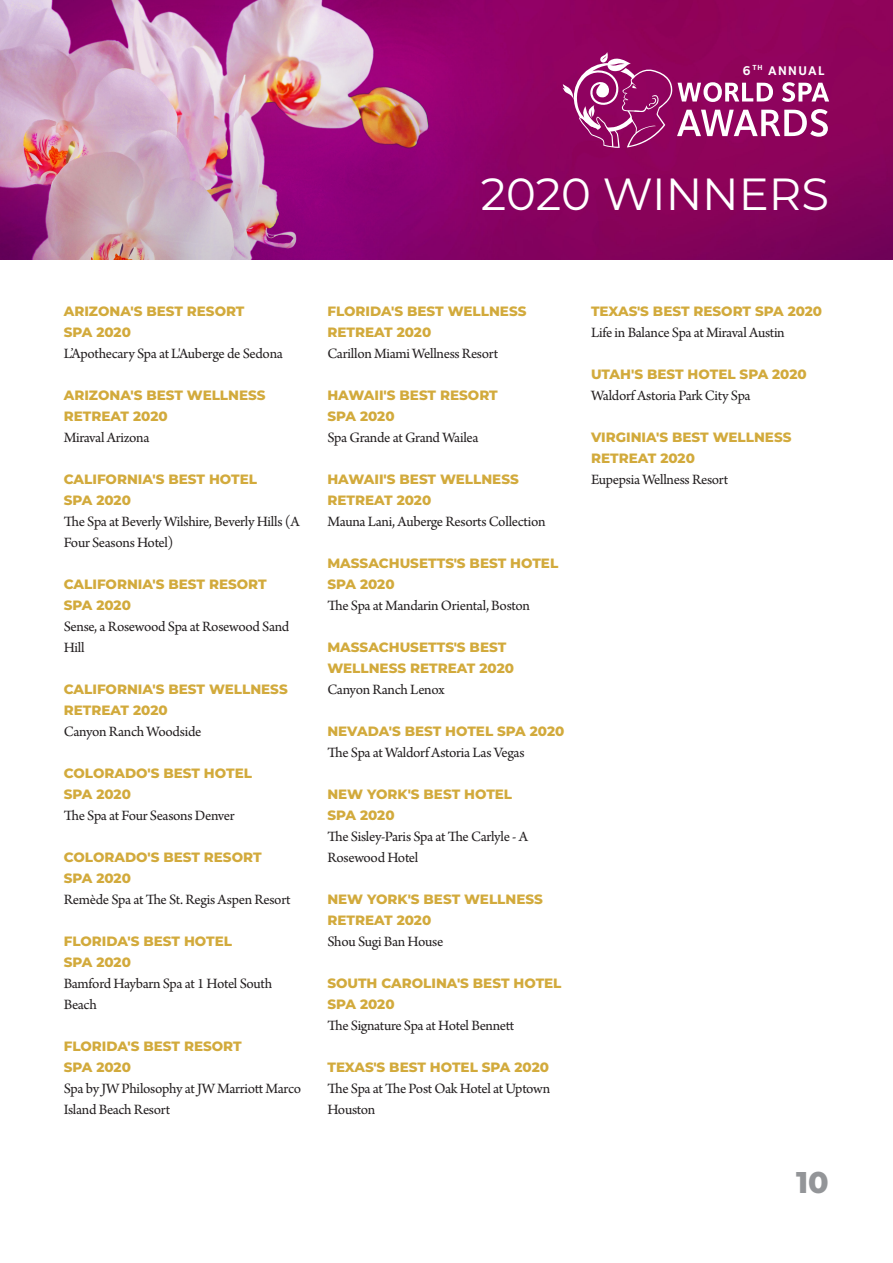
<style>
.page{position:relative;width:893px;height:1263px;background:#fff}
.page>*{position:absolute;margin:0;border:0;box-sizing:border-box;transform-origin:0 0}
.t1{font:45px "Montserrat";color:#fff}
.t2{font:800 30px "Montserrat";color:#939598}
.P1_-_NOMS{font:15px/21px "Arno Pro";letter-spacing:-.025em;color:#231f20}
.H2_-_NOMS{font:800 13.5px/21px "Montserrat";color:#d2aa3c}
.t3{font:700 13.05px "Foundry Sterling";letter-spacing:.11em;color:#fff}
</style>
<div class="page">
<img style="left:0;top:0;width:893px;height:259px">
<svg style="left:562px;top:52px;width:267px;height:96px;background:#a3307a"></svg>
<p class="t3" style="left:743px;top:62px;width:84px">6<sup>TH</sup> ANNUAL</p>
<h1 class="t1" style="left:481px;top:163px;width:350px">2020 WINNERS</h1>
<p class="H2_-_NOMS" style="left:64px;top:300px;width:182px">ARIZONA'S BEST RESORT<br>SPA 2020</p>
<p class="P1_-_NOMS" style="left:64px;top:344px;width:221px">L’Apothecary Spa at L'Auberge de Sedona</p>
<p class="H2_-_NOMS" style="left:64px;top:384px;width:203px">ARIZONA'S BEST WELLNESS<br>RETREAT 2020</p>
<p class="P1_-_NOMS" style="left:64px;top:428px;width:87px">Miraval Arizona</p>
<p class="H2_-_NOMS" style="left:64px;top:468px;width:195px">CALIFORNIA'S BEST HOTEL<br>SPA 2020</p>
<p class="P1_-_NOMS" style="left:64px;top:512px;width:237px">The Spa at Beverly Wilshire, Beverly Hills (A<br>Four Seasons Hotel)</p>
<p class="H2_-_NOMS" style="left:64px;top:573px;width:204px">CALIFORNIA'S BEST RESORT<br>SPA 2020</p>
<p class="P1_-_NOMS" style="left:64px;top:617px;width:227px">Sense, a Rosewood Spa at Rosewood Sand<br>Hill</p>
<p class="H2_-_NOMS" style="left:64px;top:678px;width:225px">CALIFORNIA'S BEST WELLNESS<br>RETREAT 2020</p>
<p class="P1_-_NOMS" style="left:64px;top:722px;width:139px">Canyon Ranch Woodside</p>
<p class="H2_-_NOMS" style="left:64px;top:762px;width:190px">COLORADO'S BEST HOTEL<br>SPA 2020</p>
<p class="P1_-_NOMS" style="left:64px;top:806px;width:172px">The Spa at Four Seasons Denver</p>
<p class="H2_-_NOMS" style="left:64px;top:846px;width:199px">COLORADO'S BEST RESORT<br>SPA 2020</p>
<p class="P1_-_NOMS" style="left:64px;top:890px;width:228px">Remède Spa at The St. Regis Aspen Resort</p>
<p class="H2_-_NOMS" style="left:64px;top:930px;width:170px">FLORIDA'S BEST HOTEL<br>SPA 2020</p>
<p class="P1_-_NOMS" style="left:64px;top:974px;width:210px">Bamford Haybarn Spa at 1 Hotel South<br>Beach</p>
<p class="H2_-_NOMS" style="left:64px;top:1035px;width:179px">FLORIDA'S BEST RESORT<br>SPA 2020</p>
<p class="P1_-_NOMS" style="left:64px;top:1079px;width:239px">Spa by JW Philosophy at JW Marriott Marco<br>Island Beach Resort</p>
<p class="H2_-_NOMS" style="left:327px;top:300px;width:201px">FLORIDA'S BEST WELLNESS<br>RETREAT 2020</p>
<p class="P1_-_NOMS" style="left:327px;top:344px;width:172px">Carillon Miami Wellness Resort</p>
<p class="H2_-_NOMS" style="left:327px;top:384px;width:172px">HAWAII'S BEST RESORT<br>SPA 2020</p>
<p class="P1_-_NOMS" style="left:327px;top:428px;width:153px">Spa Grande at Grand Wailea</p>
<p class="H2_-_NOMS" style="left:327px;top:468px;width:193px">HAWAII'S BEST WELLNESS<br>RETREAT 2020</p>
<p class="P1_-_NOMS" style="left:327px;top:512px;width:220px">Mauna Lani, Auberge Resorts Collection</p>
<p class="H2_-_NOMS" style="left:327px;top:552px;width:232px">MASSACHUSETTS'S BEST HOTEL<br>SPA 2020</p>
<p class="P1_-_NOMS" style="left:327px;top:596px;width:204px">The Spa at Mandarin Oriental, Boston</p>
<p class="H2_-_NOMS" style="left:327px;top:636px;width:188px">MASSACHUSETTS'S BEST<br>WELLNESS RETREAT 2020</p>
<p class="P1_-_NOMS" style="left:327px;top:680px;width:118px">Canyon Ranch Lenox</p>
<p class="H2_-_NOMS" style="left:327px;top:720px;width:238px">NEVADA'S BEST HOTEL SPA 2020</p>
<p class="P1_-_NOMS" style="left:327px;top:743px;width:199px">The Spa at Waldorf Astoria Las Vegas</p>
<p class="H2_-_NOMS" style="left:327px;top:783px;width:186px">NEW YORK'S BEST HOTEL<br>SPA 2020</p>
<p class="P1_-_NOMS" style="left:327px;top:827px;width:202px">The Sisley-Paris Spa at The Carlyle - A<br>Rosewood Hotel</p>
<p class="H2_-_NOMS" style="left:327px;top:888px;width:217px">NEW YORK'S BEST WELLNESS<br>RETREAT 2020</p>
<p class="P1_-_NOMS" style="left:327px;top:932px;width:117px">Shou Sugi Ban House</p>
<p class="H2_-_NOMS" style="left:327px;top:972px;width:236px">SOUTH CAROLINA'S BEST HOTEL<br>SPA 2020</p>
<p class="P1_-_NOMS" style="left:327px;top:1016px;width:188px">The Signature Spa at Hotel Bennett</p>
<p class="H2_-_NOMS" style="left:327px;top:1056px;width:223px">TEXAS'S BEST HOTEL SPA 2020</p>
<p class="P1_-_NOMS" style="left:327px;top:1079px;width:224px">The Spa at The Post Oak Hotel at Uptown<br>Houston</p>
<p class="H2_-_NOMS" style="left:591px;top:300px;width:233px">TEXAS'S BEST RESORT SPA 2020</p>
<p class="P1_-_NOMS" style="left:591px;top:323px;width:195px">Life in Balance Spa at Miraval Austin</p>
<p class="H2_-_NOMS" style="left:591px;top:363px;width:217px">UTAH'S BEST HOTEL SPA 2020</p>
<p class="P1_-_NOMS" style="left:591px;top:386px;width:161px">Waldorf Astoria Park City Spa</p>
<p class="H2_-_NOMS" style="left:591px;top:426px;width:202px">VIRGINIA'S BEST WELLNESS<br>RETREAT 2020</p>
<p class="P1_-_NOMS" style="left:591px;top:470px;width:139px">Eupepsia Wellness Resort</p>
<h2 class="t2" style="left:796px;top:1160px;width:34px">10</h2>
</div>
